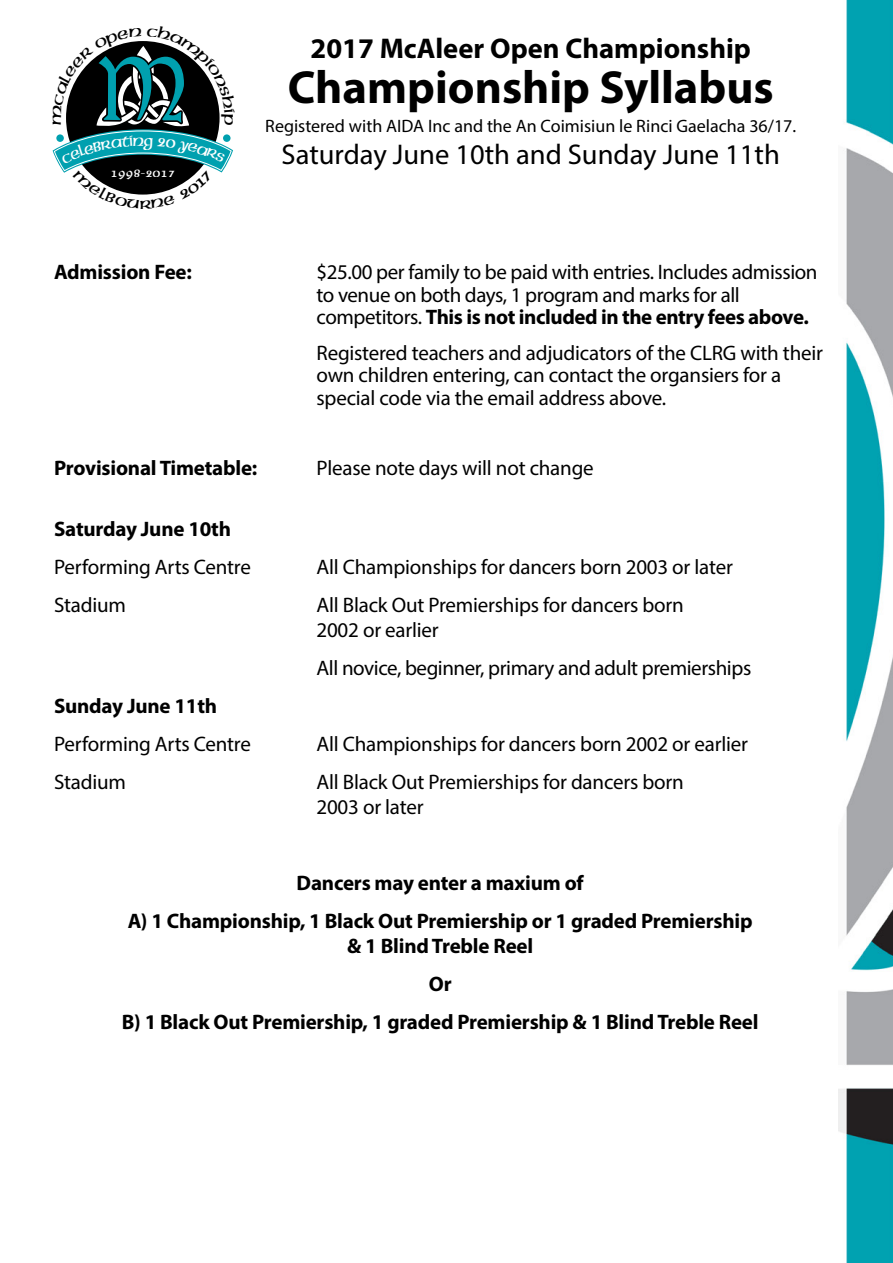
<style>
.page{position:relative;width:893px;height:1263px;background:#fff}
.page>*{position:absolute;margin:0;border:0;box-sizing:border-box;transform-origin:0 0}
.t1{font:700 46.5px "Myriad Pro";color:#000}
.t2{font:28.5px "Myriad Pro";color:#000}
.t3{font:700 28.5px "Myriad Pro";color:#000}
.t4{font:21px/22.5px "Myriad Pro";letter-spacing:-.01em;color:#000}
.t5{font:700 21px/38px "Myriad Pro";letter-spacing:-.01em;color:#000;text-align:center}
.t6{font:18px "Myriad Pro";color:#000}
.t7{font:13.05px "American Uncial Normal";letter-spacing:.02em;color:#fff;scale:.86 1}
.s1{font-weight:700}
</style>
<div class="page">
<img style="left:839px;top:0;width:54px;height:1263px">
<svg style="left:53px;top:41px;width:180px;height:154px"></svg>
<p class="t7" style="left:111px;top:167px;width:77px">1998-2017</p>
<h2 class="t3" style="left:311px;top:30px;width:442px">2017 McAleer Open Championship</h2>
<h1 class="t1" style="left:288px;top:57px;width:488px">Championship Syllabus</h1>
<p class="t6" style="left:265px;top:114px;width:532px">Registered with AIDA Inc and the An Coimisiun le Rinci Gaelacha 36/17.</p>
<h2 class="t2" style="left:282px;top:137px;width:500px">Saturday June 10th and Sunday June 11th</h2>
<p class="t5" style="left:54px;top:253px;width:139px">Admission Fee:</p>
<p class="t4" style="left:316px;top:261px;width:503px">$25.00 per family to be paid with entries. Includes admission to venue on both days, 1 program and marks for all competitors. <span class="s1">This is not included in the entry fees above.</span></p>
<p class="t4" style="left:316px;top:341px;width:508px">Registered teachers and adjudicators of the CLRG with their own children entering, can contact the organsiers for a special code via the email address above.</p>
<p class="t5" style="left:54px;top:448px;width:205px">Provisional Timetable:</p>
<p class="t4" style="left:316px;top:456px;width:279px">Please note days will not change</p>
<p class="t5" style="left:54px;top:509px;width:179px">Saturday June 10th</p>
<p class="t4" style="left:54px;top:555px;width:198px">Performing Arts Centre</p>
<p class="t4" style="left:316px;top:555px;width:418px">All Championships for dancers born 2003 or later</p>
<p class="t4" style="left:54px;top:593px;width:73px">Stadium</p>
<p class="t4" style="left:316px;top:591px;width:369px;line-height:25.2px">All Black Out Premierships for dancers born<br>2002 or earlier</p>
<p class="t4" style="left:316px;top:656px;width:436px">All novice, beginner, primary and adult premierships</p>
<p class="t5" style="left:54px;top:686px;width:165px">Sunday June 11th</p>
<p class="t4" style="left:54px;top:732px;width:198px">Performing Arts Centre</p>
<p class="t4" style="left:316px;top:732px;width:433px">All Championships for dancers born 2002 or earlier</p>
<p class="t4" style="left:54px;top:770px;width:73px">Stadium</p>
<p class="t4" style="left:316px;top:768px;width:369px;line-height:25.2px">All Black Out Premierships for dancers born<br>2003 or later</p>
<p class="t5" style="left:128px;top:863px;width:626px">Dancers may enter a maxium of<br>A) 1 Championship, 1 Black Out Premiership or 1 graded Premiership</p>
<p class="t5" style="left:122px;top:926px;width:638px">&amp; 1 Blind Treble Reel<br>Or<br>B) 1 Black Out Premiership, 1 graded Premiership &amp; 1 Blind Treble Reel</p>
</div>
